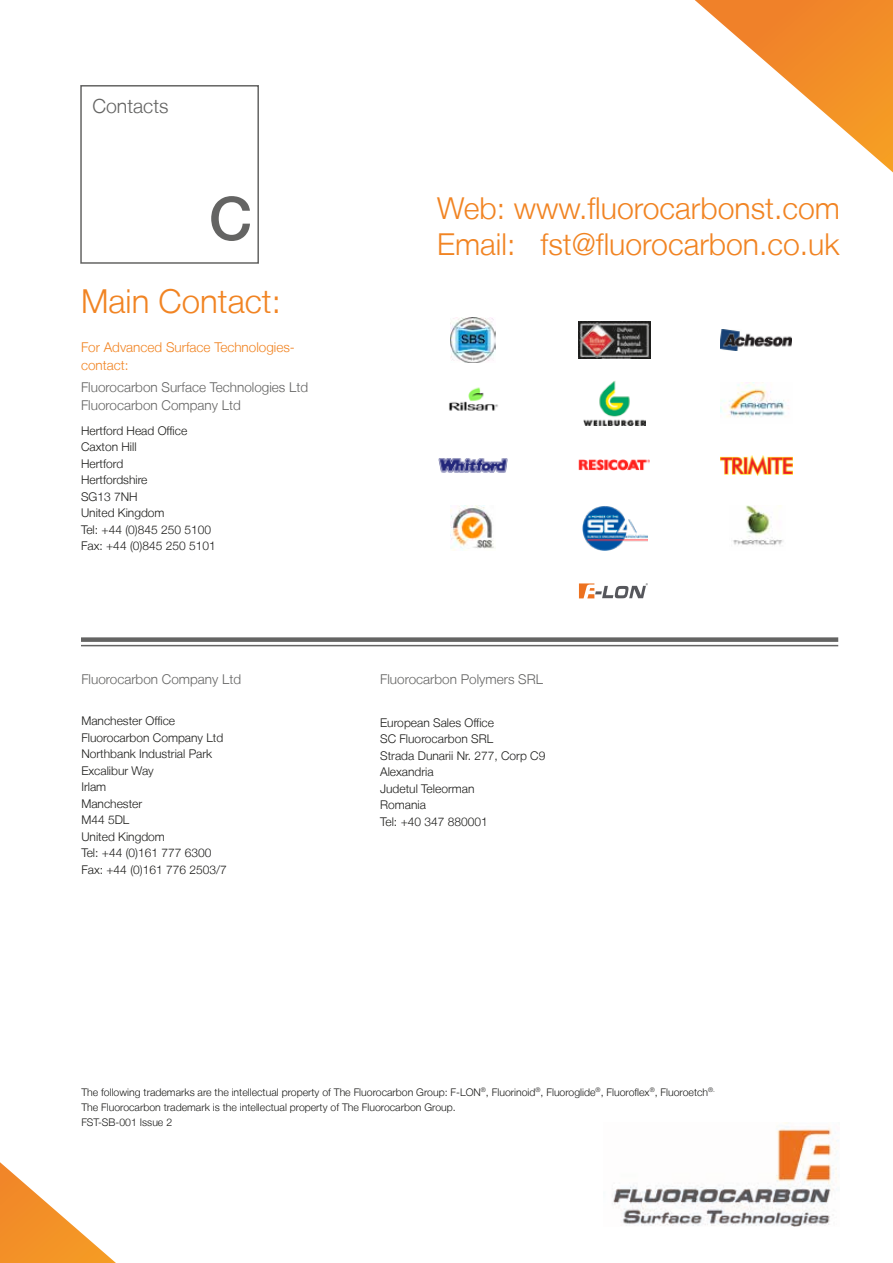
<style>
.page{position:relative;width:893px;height:1263px;background:#fff}
.page>*{position:absolute;margin:0;border:0;box-sizing:border-box;transform-origin:0 0}
.t1{font:500 60px "Helvetica Neue LT";color:#646463}
.t2{font:300 33px "Helvetica Neue LT";color:#f18423}
.t3{font:300 30.15px/35.7px "Helvetica Neue LT";color:#f18423}
.t4{font:300 19.5px "Helvetica Neue LT";color:#646463}
.t5{font:300 13.5px/17.5px "Helvetica Neue LT";color:#646463}
.t6{font:300 13.5px/18px "Helvetica Neue LT";color:#f18423}
.t7{font:300 12px/16.5px "Helvetica Neue LT";color:#1d1d1b}
.t8{font:300 10.5px/15px "Helvetica Neue LT";color:#1d1d1b}
.t9{font:700 2.4px "Verdana";color:#515456}
</style>
<div class="page">
<svg style="left:695px;top:0;width:198px;height:172px"></svg>
<div style="left:80px;top:85px;width:179px;height:179px;border:2px solid #646463"></div>
<div style="left:81px;top:637px;width:757px;height:5px;background:#646463"></div>
<hr style="left:81px;top:645px;width:757px;height:1px;background:#646463">
<svg style="left:0;top:1162px;width:116px;height:101px"></svg>
<img style="left:612px;top:1123px;width:227px;height:103px">
<img style="left:451px;top:318px;width:44px;height:44px">
<img style="left:579px;top:322px;width:72px;height:37px">
<img style="left:721px;top:330px;width:70px;height:21px">
<img style="left:721px;top:382px;width:68px;height:36px">
<img style="left:584px;top:381px;width:62px;height:44px">
<img style="left:449px;top:387px;width:49px;height:24px">
<img style="left:579px;top:460px;width:71px;height:11px">
<img style="left:721px;top:455px;width:71px;height:21px">
<img style="left:438px;top:458px;width:70px;height:15px">
<img style="left:733px;top:506px;width:50px;height:40px">
<img style="left:450px;top:506px;width:44px;height:44px">
<svg style="left:579px;top:583px;width:67px;height:15px"></svg>
<img style="left:583px;top:506px;width:64px;height:44px">
<h3 class="t4" style="left:92px;top:94px;width:78px">Contacts</h3>
<h1 class="t1" style="left:209px;top:183px;width:45px">C</h1>
<h2 class="t2" style="left:81px;top:281px;width:201px">Main Contact:</h2>
<p class="t6" style="left:81px;top:338px;width:215px">For Advanced Surface Technologies&shy;contact:</p>
<p class="t5" style="left:81px;top:378px;width:229px">Fluorocarbon Surface Technologies Ltd<br>Fluorocarbon Company Ltd</p>
<p class="t7" style="left:81px;top:422px;width:136px">Hertford Head Office<br>Caxton Hill<br>Hertford<br>Hertfordshire<br>SG13 7NH<br>United Kingdom<br>Tel: +44 (0)845 250 5100<br>Fax: +44 (0)845 250 5101</p>
<p class="t5" style="left:81px;top:670px;width:161px">Fluorocarbon Company Ltd</p>
<p class="t7" style="left:81px;top:712px;width:147px">Manchester Office<br>Fluorocarbon Company Ltd<br>Northbank Industrial Park<br>Excalibur Way<br>Irlam<br>Manchester<br>M44 5DL<br>United Kingdom<br>Tel: +44 (0)161 777 6300<br>Fax: +44 (0)161 776 2503/7</p>
<h3 class="t3" style="left:437px;top:190px;width:404px">Web: www.fluorocarbonst.com<br>Email: fst@fluorocarbon.co.uk</h3>
<p class="t5" style="left:380px;top:670px;width:164px">Fluorocarbon Polymers SRL</p>
<p class="t7" style="left:380px;top:714px;width:167px">European Sales Office<br>SC Fluorocarbon SRL<br>Strada Dunarii Nr. 277, Corp C9<br>Alexandria<br>Judetul Teleorman<br>Romania<br>Tel: +40 347 880001</p>
<p class="t9" style="left:646px;top:583px;width:4px">®</p>
<p class="t8" style="left:81px;top:1085px;width:635px">The following trademarks are the intellectual property of The Fluorocarbon Group: F-LON<sup>®</sup>, Fluorinoid<sup>®</sup>, Fluoroglide<sup>®</sup>, Fluoroflex<sup>®</sup>, Fluoroetch<sup>®.<br></sup>The Fluorocarbon trademark is the intellectual property of The Fluorocarbon Group.<br>FST-SB-001 Issue 2</p>
</div>
